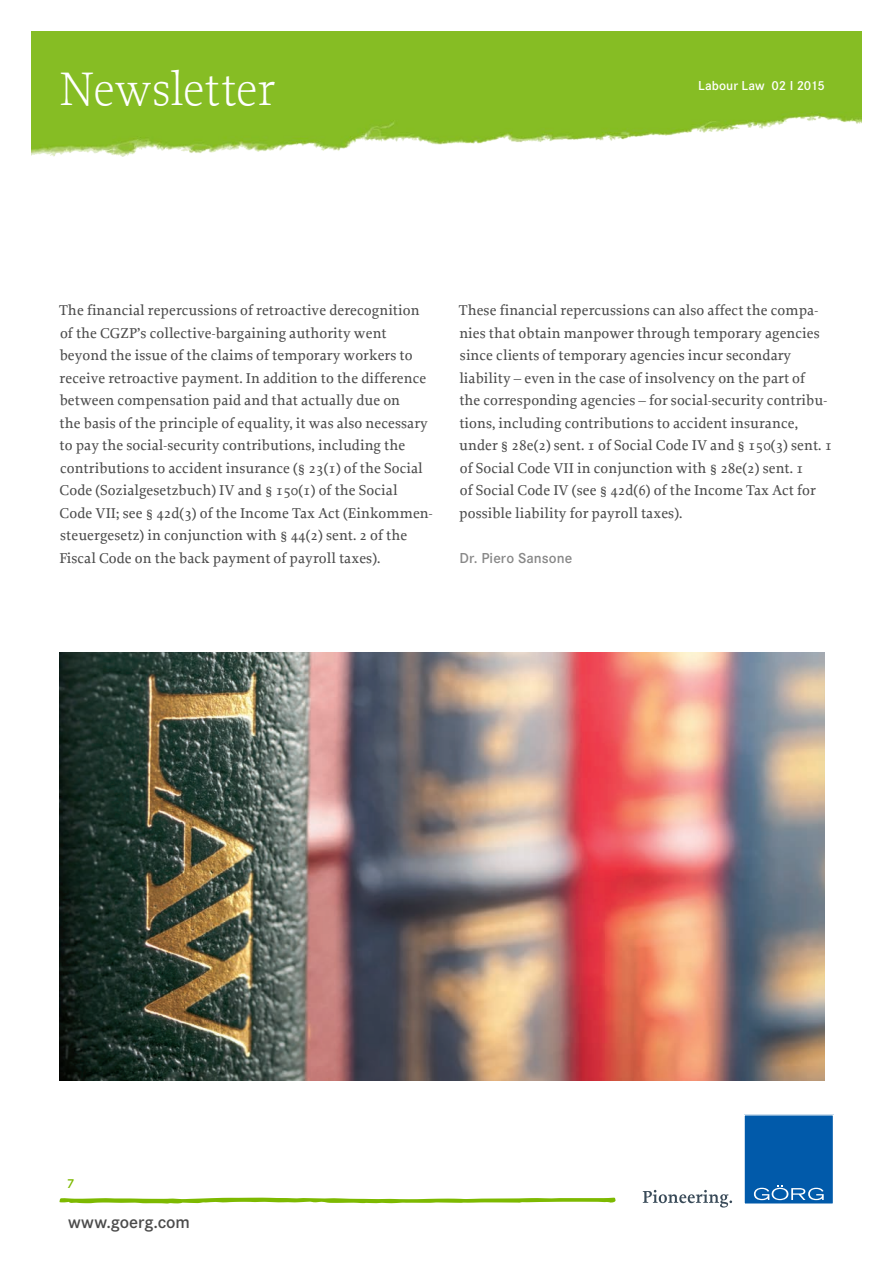
<style>
.page{position:relative;width:893px;height:1263px;background:#fff}
.page>*{position:absolute;margin:0;border:0;box-sizing:border-box;transform-origin:0 0}
.t1{font:300 49.5px "Proforma";letter-spacing:-.01em;color:#fff}
.t2{font:600 18px "Corporate S";letter-spacing:-.005em;color:#4b4b4b}
.t3{font:500 15px/22.5px "Proforma";letter-spacing:.005em;color:#4b4b4b}
.t4{font:600 15px "Corporate S";letter-spacing:.005em;color:#888}
.t5{font:600 13.5px "Corporate S";letter-spacing:.005em;color:#fff}
.t6{font:600 13.5px "Corporate S";color:#7db900}
</style>
<div class="page">
<img style="left:32px;top:32px;width:829px;height:125px">
<svg style="left:59px;top:1197px;width:557px;height:7px"></svg>
<div style="left:744px;top:1115px;width:89px;height:89px;background:#015aaa"></div>
<svg style="left:754px;top:1185px;width:70px;height:15px"></svg>
<svg style="left:643px;top:1190px;width:89px;height:17px"></svg>
<img style="left:60px;top:652px;width:765px;height:428px">
<h1 class="t1" style="left:60px;top:59px;width:217px">Newsletter</h1>
<p class="t5" style="left:698px;top:78px;width:128px">Labour Law 02 I 2015</p>
<p class="t3" style="left:59px;top:299px;width:375px">The financial repercussions of retroactive derecognition of the CGZP’s collective-bargaining authority went beyond the issue of the claims of temporary workers to receive retroactive payment. In addition to the difference between compensation paid and that actually due on<br>the basis of the principle of equality, it was also necessary to pay the social-security contributions, including the contributions to accident insurance (§ 23(1) of the Social Code (Sozialgesetzbuch) IV and § 150(1) of the Social Code VII; see § 42d(3) of the Income Tax Act (Einkommen&shy;steuergesetz) in conjunction with § 44(2) sent. 2 of the Fiscal Code on the back payment of payroll taxes).</p>
<p class="t3" style="left:459px;top:299px;width:375px">These financial repercussions can also affect the compa&shy;nies that obtain manpower through temporary agencies since clients of temporary agencies incur secondary liability – even in the case of insolvency on the part of<br>the corresponding agencies – for social-security contribu&shy;tions, including contributions to accident insurance, under § 28e(2) sent. 1 of Social Code IV and § 150(3) sent. 1 of Social Code VII in conjunction with § 28e(2) sent. 1<br>of Social Code IV (see § 42d(6) of the Income Tax Act for possible liability for payroll taxes).</p>
<p class="t4" style="left:459px;top:549px;width:114px">Dr. Piero Sansone</p>
<p class="t6" style="left:67px;top:1175px;width:9px">7</p>
<p class="t2" style="left:68px;top:1212px;width:123px">www.goerg.com</p>
</div>
